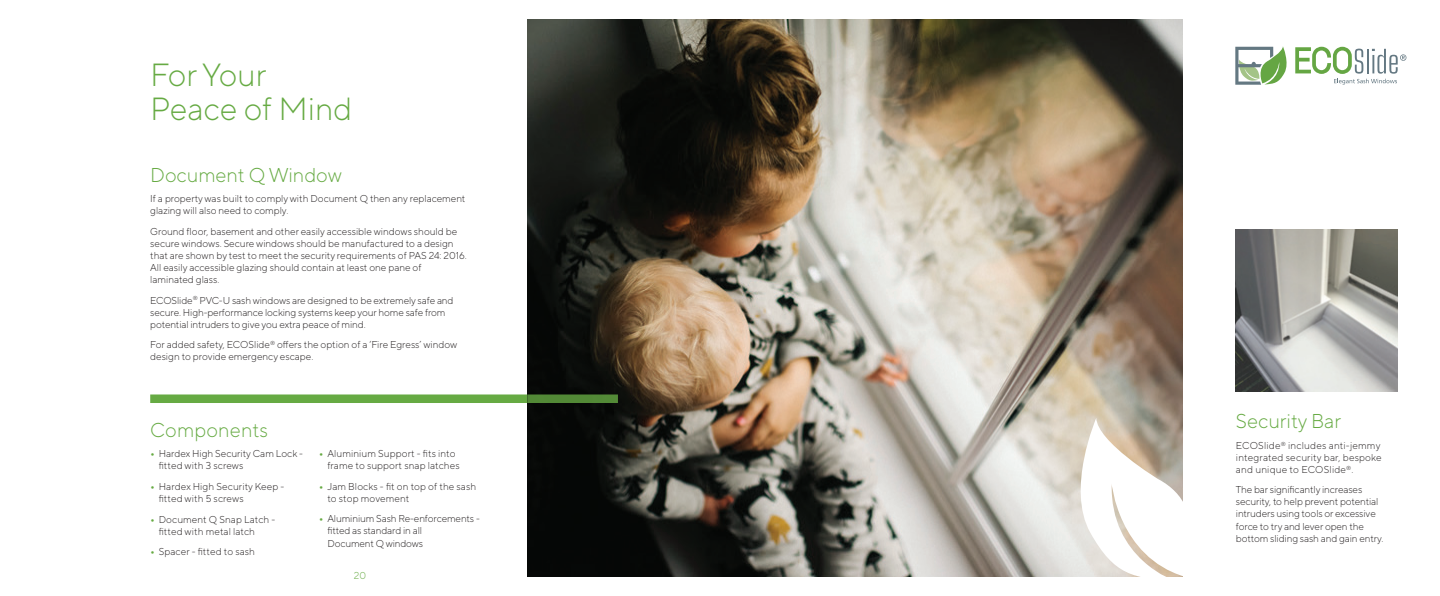
<style>
.page{position:relative;width:1440px;height:596px;background:#fff}
.page>*{position:absolute;margin:0;border:0;box-sizing:border-box;transform-origin:0 0}
.t1{font:300 32px/34px "TT Norms Pro";color:#66aa43}
.t2{font:300 20px "TT Norms Pro";color:#66aa43}
.t3{font:300 10px/12px "TT Norms Pro";color:#231f20}
.t4{font:300 10px/12px "TT Norms Pro";letter-spacing:.02em;color:#231f20}
.t5{font:300 10px "TT Norms Pro";color:#66aa43}
.s1{font-weight:700;color:#66aa43}
</style>
<div class="page">
<img style="left:527px;top:20px;width:655px;height:555px">
<svg style="left:1066px;top:417px;width:117px;height:160px"></svg>
<div style="left:150px;top:394px;width:377px;height:9px;background:#66aa43"></div>
<div style="left:527px;top:394px;width:91px;height:9px;background:#528936"></div>
<svg style="left:1235px;top:46px;width:171px;height:39px"></svg>
<img style="left:1236px;top:230px;width:161px;height:161px">
<h1 class="t1" style="left:150px;top:57px;width:204px">For Your<br>Peace of Mind</h1>
<h2 class="t2" style="left:150px;top:162px;width:193px">Document Q Window</h2>
<p class="t3" style="left:150px;top:192px;width:317px">If a property was built to comply with Document Q then any replacement glazing will also need to comply.</p>
<p class="t3" style="left:150px;top:225px;width:318px">Ground floor, basement and other easily accessible windows should be secure windows. Secure windows should be manufactured to a design that are shown by test to meet the security requirements of PAS 24: 2016.<br>All easily accessible glazing should contain at least one pane of laminated glass.</p>
<p class="t3" style="left:150px;top:293px;width:305px">ECOSlide<sup>®</sup> PVC-U sash windows are designed to be extremely safe and secure. High-performance locking systems keep your home safe from potential intruders to give you extra peace of mind.</p>
<p class="t3" style="left:150px;top:338px;width:309px">For added safety, ECOSlide<sup>®</sup> offers the option of a ‘Fire Egress’ window design to provide emergency escape.</p>
<h2 class="t2" style="left:150px;top:417px;width:120px">Components</h2>
<p class="t3" style="left:159px;top:447px;width:146px;text-indent:-8px"><span class="s1">•</span> Hardex High Security Cam Lock - fitted with 3 screws</p>
<p class="t3" style="left:159px;top:480px;width:127px;text-indent:-8px"><span class="s1">•</span> Hardex High Security Keep - fitted with 5 screws</p>
<p class="t3" style="left:159px;top:512px;width:118px;text-indent:-8px"><span class="s1">•</span> Document Q Snap Latch - fitted with metal latch</p>
<p class="t3" style="left:150px;top:545px;width:106px"><span class="s1">•</span> Spacer - fitted to sash</p>
<p class="t3" style="left:327px;top:447px;width:134px;text-indent:-9px"><span class="s1">•</span> Aluminium Support - fits into frame to support snap latches</p>
<p class="t3" style="left:327px;top:479px;width:150px;text-indent:-9px"><span class="s1">•</span> Jam Blocks - fit on top of the sash to stop movement</p>
<p class="t3" style="left:327px;top:512px;width:154px;text-indent:-8px"><span class="s1">•</span> Aluminium Sash Re-enforcements - fitted as standard in all<br>Document Q windows</p>
<p class="t5" style="left:354px;top:568px;width:14px">20</p>
<h2 class="t2" style="left:1236px;top:408px;width:107px">Security Bar</h2>
<p class="t4" style="left:1236px;top:439px;width:147px">ECOSlide<sup>®</sup> includes anti-jemmy integrated security bar, bespoke and unique to ECOSlide<sup>®</sup>.</p>
<p class="t3" style="left:1236px;top:483px;width:149px">The bar significantly increases security, to help prevent potential intruders using tools or excessive force to try and lever open the bottom sliding sash and gain entry.</p>
</div>
